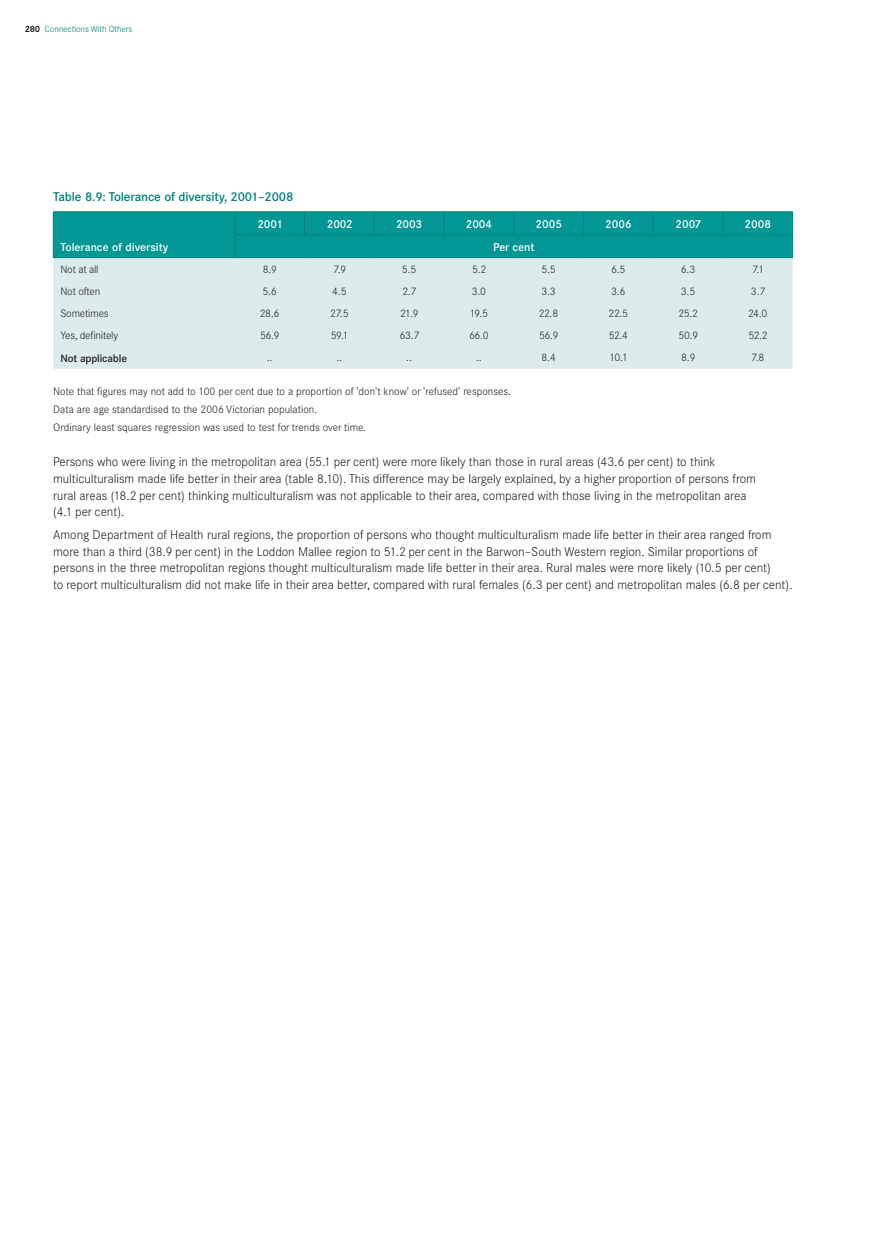
<style>
.page{position:relative;width:886px;height:1251px;background:#fff}
.page>*{position:absolute;margin:0;border:0;box-sizing:border-box;transform-origin:0 0}
.t1{font:300 12.5px/16.9px "Corporate SBQ";letter-spacing:-.005em;color:#231f20}
.t2{font:500 12.5px "Corporate SBQ";letter-spacing:-.015em;color:#007e7a}
.t3{font:500 11.25px "Corporate SBQ";color:#fff}
.t4{font:300 10.62px/18.1px "Corporate SBQ";color:#231f20}
.t5{font:500 10.62px "Corporate SBQ";letter-spacing:-.015em;color:#231f20}
.t6{font:300 8.75px "Corporate SBQ";letter-spacing:-.015em;color:#007e7a}
.s1{font-weight:700;color:#231f20}
</style>
<div class="page">
<div style="left:53px;top:258px;width:740px;height:111px;background:#dcecec"></div>
<div style="left:53px;top:212px;width:740px;height:45px;background:#029694"></div>
<hr style="left:53px;top:257px;width:182px;height:1px;background:#007e7a">
<hr style="left:235px;top:257px;width:69px;height:1px;background:#007e7a">
<hr style="left:304px;top:257px;width:70px;height:1px;background:#007e7a">
<hr style="left:374px;top:257px;width:70px;height:1px;background:#007e7a">
<hr style="left:444px;top:257px;width:70px;height:1px;background:#007e7a">
<hr style="left:514px;top:257px;width:69px;height:1px;background:#007e7a">
<hr style="left:583px;top:257px;width:70px;height:1px;background:#007e7a">
<hr style="left:653px;top:257px;width:70px;height:1px;background:#007e7a">
<hr style="left:723px;top:257px;width:70px;height:1px;background:#007e7a">
<p class="t6" style="left:25px;top:23px;width:109px"><span class="s1">280</span> Connections With Others</p>
<p class="t2" style="left:53px;top:189px;width:242px">Table 8.9: Tolerance of diversity, 2001–2008</p>
<p class="t3" style="left:60px;top:240px;width:110px">Tolerance of diversity</p>
<p class="t3" style="left:257px;top:217px;width:27px">2001</p>
<p class="t3" style="left:327px;top:217px;width:28px">2002</p>
<p class="t3" style="left:396px;top:217px;width:28px">2003</p>
<p class="t3" style="left:466px;top:217px;width:28px">2004</p>
<p class="t3" style="left:535px;top:217px;width:28px">2005</p>
<p class="t3" style="left:605px;top:217px;width:28px">2006</p>
<p class="t3" style="left:675px;top:217px;width:27px">2007</p>
<p class="t3" style="left:744px;top:217px;width:28px">2008</p>
<p class="t3" style="left:493px;top:240px;width:43px">Per cent</p>
<p class="t4" style="left:60px;top:260px;width:40px">Not at all</p>
<p class="t4" style="left:263px;top:260px;width:16px">8.9</p>
<p class="t4" style="left:333px;top:260px;width:15px">7.9</p>
<p class="t4" style="left:402px;top:260px;width:16px">5.5</p>
<p class="t4" style="left:472px;top:260px;width:16px">5.2</p>
<p class="t4" style="left:541px;top:260px;width:16px">5.5</p>
<p class="t4" style="left:611px;top:260px;width:16px">6.5</p>
<p class="t4" style="left:681px;top:260px;width:16px">6.3</p>
<p class="t4" style="left:752px;top:260px;width:14px">7.1</p>
<p class="t4" style="left:60px;top:282px;width:41px">Not often</p>
<p class="t4" style="left:262px;top:282px;width:16px">5.6</p>
<p class="t4" style="left:332px;top:282px;width:16px">4.5</p>
<p class="t4" style="left:402px;top:282px;width:15px">2.7</p>
<p class="t4" style="left:472px;top:282px;width:16px">3.0</p>
<p class="t4" style="left:541px;top:282px;width:16px">3.3</p>
<p class="t4" style="left:611px;top:282px;width:16px">3.6</p>
<p class="t4" style="left:681px;top:282px;width:16px">3.5</p>
<p class="t4" style="left:751px;top:282px;width:16px">3.7</p>
<p class="t4" style="left:60px;top:304px;width:50px">Sometimes</p>
<p class="t4" style="left:260px;top:304px;width:21px">28.6</p>
<p class="t4" style="left:330px;top:304px;width:20px">27.5</p>
<p class="t4" style="left:400px;top:304px;width:20px">21.9</p>
<p class="t4" style="left:470px;top:304px;width:20px">19.5</p>
<p class="t4" style="left:539px;top:304px;width:21px">22.8</p>
<p class="t4" style="left:609px;top:304px;width:21px">22.5</p>
<p class="t4" style="left:678px;top:304px;width:21px">25.2</p>
<p class="t4" style="left:748px;top:304px;width:21px">24.0</p>
<p class="t4" style="left:60px;top:327px;width:59px">Yes, definitely</p>
<p class="t4" style="left:260px;top:327px;width:21px">56.9</p>
<p class="t4" style="left:331px;top:327px;width:19px">59.1</p>
<p class="t4" style="left:399px;top:327px;width:21px">63.7</p>
<p class="t4" style="left:469px;top:327px;width:21px">66.0</p>
<p class="t4" style="left:539px;top:327px;width:21px">56.9</p>
<p class="t4" style="left:609px;top:327px;width:21px">52.4</p>
<p class="t4" style="left:678px;top:327px;width:21px">50.9</p>
<p class="t4" style="left:748px;top:327px;width:21px">52.2</p>
<p class="t5" style="left:60px;top:352px;width:68px">Not applicable</p>
<p class="t4" style="left:267px;top:349px;width:7px">..</p>
<p class="t4" style="left:337px;top:349px;width:7px">..</p>
<p class="t4" style="left:406px;top:349px;width:7px">..</p>
<p class="t4" style="left:476px;top:349px;width:7px">..</p>
<p class="t4" style="left:542px;top:349px;width:16px">8.4</p>
<p class="t4" style="left:609px;top:349px;width:20px">10.1</p>
<p class="t4" style="left:681px;top:349px;width:16px">8.9</p>
<p class="t4" style="left:751px;top:349px;width:15px">7.8</p>
<p class="t4" style="left:53px;top:382px;width:459px">Note that figures may not add to 100 per cent due to a proportion of 'don't know' or 'refused' responses.<br>Data are age standardised to the 2006 Victorian population.<br>Ordinary least squares regression was used to test for trends over time.</p>
<p class="t1" style="left:53px;top:453px;width:704px">Persons who were living in the metropolitan area (55.1 per cent) were more likely than those in rural areas (43.6 per cent) to think multiculturalism made life better in their area (table 8.10). This difference may be largely explained, by a higher proportion of persons from rural areas (18.2 per cent) thinking multiculturalism was not applicable to their area, compared with those living in the metropolitan area (4.1 per cent).</p>
<p class="t1" style="left:53px;top:526px;width:741px">Among Department of Health rural regions, the proportion of persons who thought multiculturalism made life better in their area ranged from more than a third (38.9 per cent) in the Loddon Mallee region to 51.2 per cent in the Barwon–South Western region. Similar proportions of persons in the three metropolitan regions thought multiculturalism made life better in their area. Rural males were more likely (10.5 per cent)<br>to report multiculturalism did not make life in their area better, compared with rural females (6.3 per cent) and metropolitan males (6.8 per cent).</p>
</div>
